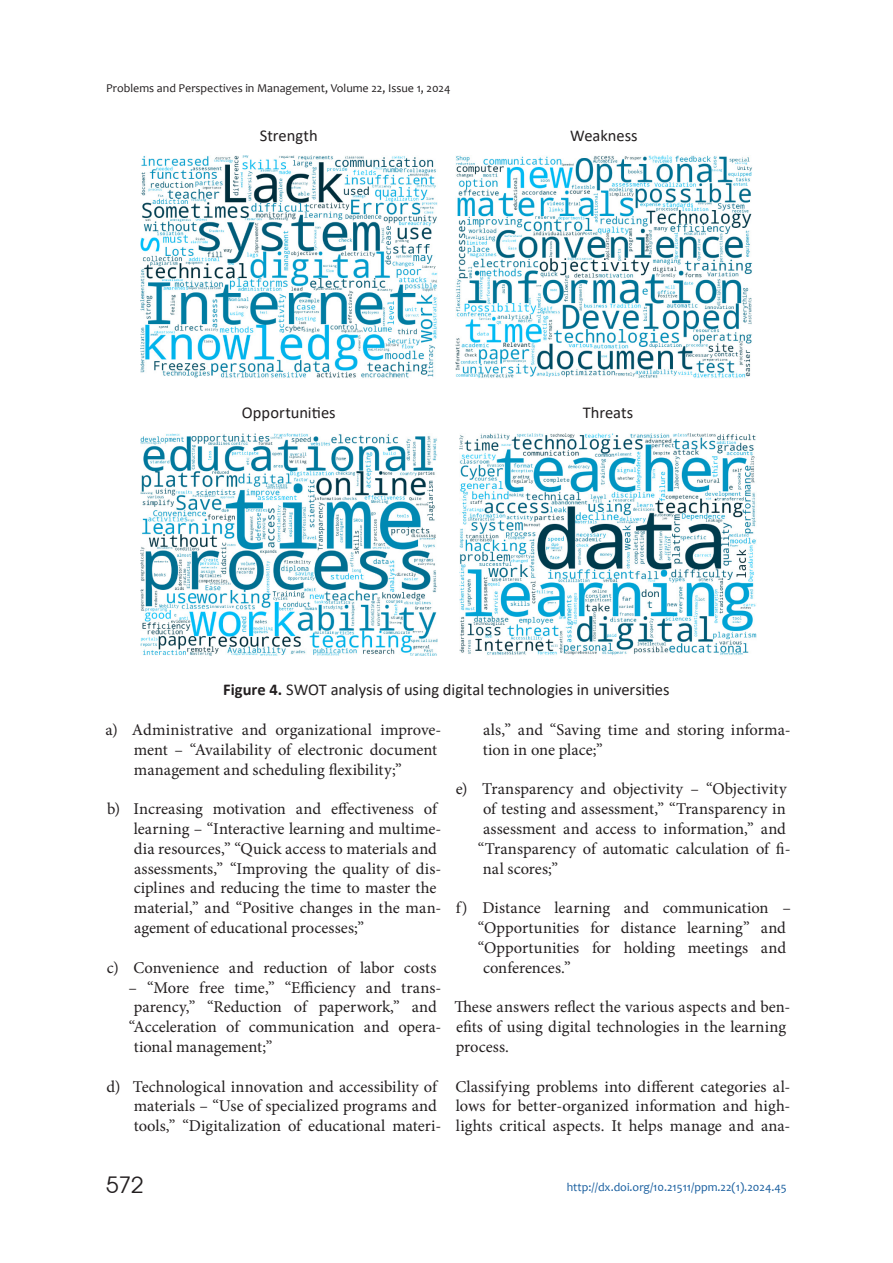
<style>
.page{position:relative;width:893px;height:1263px;background:#fff}
.page>*{position:absolute;margin:0;border:0;box-sizing:border-box;transform-origin:0 0}
.t1{font:22.5px "Avant Garde Gothic C";color:#231f20}
.t2{font:16.5px/19.8px "Minion Pro";letter-spacing:.005em;color:#231f20}
.t3{font:16.5px "Calibri";letter-spacing:-.005em;color:#231f20}
.t4{font:12px "Candara";color:#231f20}
.t5{font:12px "Candara";color:#175d9e}
.s1{font-weight:700}
</style>
<div class="page">
<img style="left:140px;top:156px;width:297px;height:222px">
<img style="left:140px;top:433px;width:297px;height:223px">
<img style="left:455px;top:156px;width:297px;height:222px">
<img style="left:459px;top:433px;width:298px;height:222px">
<p class="t4" style="left:106px;top:83px;width:346px">Problems and Perspectives in Management, Volume 22, Issue 1, 2024</p>
<p class="t3" style="left:260px;top:130px;width:59px">Strength</p>
<p class="t3" style="left:570px;top:130px;width:69px">Weakness</p>
<p class="t3" style="left:242px;top:401px;width:95px">Opportunities</p>
<p class="t3" style="left:583px;top:407px;width:52px">Threats</p>
<p class="t3" style="left:223px;top:678px;width:448px"><span class="s1">Figure 4.</span> SWOT analysis of using digital technologies in universities</p>
<p class="t2" style="left:134px;top:721px;width:309px;text-indent:-28px">a) Administrative and organizational improve&shy;ment – “Availability of electronic document management and scheduling flexibility;”</p>
<p class="t2" style="left:134px;top:801px;width:309px;text-indent:-27px">b) Increasing motivation and effectiveness of learning – “Interactive learning and multime&shy;dia resources,” “Quick access to materials and assessments,” “Improving the quality of dis&shy;ciplines and reducing the time to master the material,” and “Positive changes in the man&shy;agement of educational processes;”</p>
<p class="t2" style="left:107px;top:959px;width:331px">c) Convenience and reduction of labor costs</p>
<p class="t2" style="left:129px;top:979px;width:314px">– “More free time,” “Efficiency and trans-</p>
<p class="t2" style="left:134px;top:999px;width:305px">parency,” “Reduction of paperwork,” and</p>
<p class="t2" style="left:129px;top:1018px;width:314px">“Acceleration of communication and opera-</p>
<p class="t2" style="left:134px;top:1038px;width:140px">tional management;”</p>
<p class="t2" style="left:134px;top:1078px;width:309px;text-indent:-27px">d) Technological innovation and accessibility of materials – “Use of specialized programs and tools,” “Digitalization of educational materi-</p>
<p class="t2" style="left:483px;top:721px;width:309px">als,” and “Saving time and storing informa&shy;tion in one place;”</p>
<p class="t2" style="left:456px;top:781px;width:332px">e) Transparency and objectivity – “Objectivity</p>
<p class="t2" style="left:483px;top:801px;width:304px">of testing and assessment,” “Transparency in</p>
<p class="t2" style="left:483px;top:820px;width:304px">assessment and access to information,” and</p>
<p class="t2" style="left:478px;top:840px;width:314px">“Transparency of automatic calculation of fi-</p>
<p class="t2" style="left:483px;top:860px;width:77px">nal scores;”</p>
<p class="t2" style="left:456px;top:900px;width:336px">f) Distance learning and communication –</p>
<p class="t2" style="left:478px;top:919px;width:310px">“Opportunities for distance learning” and</p>
<p class="t2" style="left:478px;top:939px;width:310px">“Opportunities for holding meetings and</p>
<p class="t2" style="left:483px;top:959px;width:89px">conferences.”</p>
<p class="t2" style="left:454px;top:999px;width:338px">These answers reflect the various aspects and ben&shy;efits of using digital technologies in the learning process.</p>
<p class="t2" style="left:455px;top:1078px;width:337px;text-align:justify">Classifying problems into different categories al&shy;lows for better-organized information and high&shy;lights critical aspects. It helps manage and ana-</p>
<h1 class="t1" style="left:106px;top:1172px;width:39px">572</h1>
<p class="t5" style="left:567px;top:1182px;width:221px">http://dx.doi.org/10.21511/ppm.22(1).2024.45</p>
</div>
